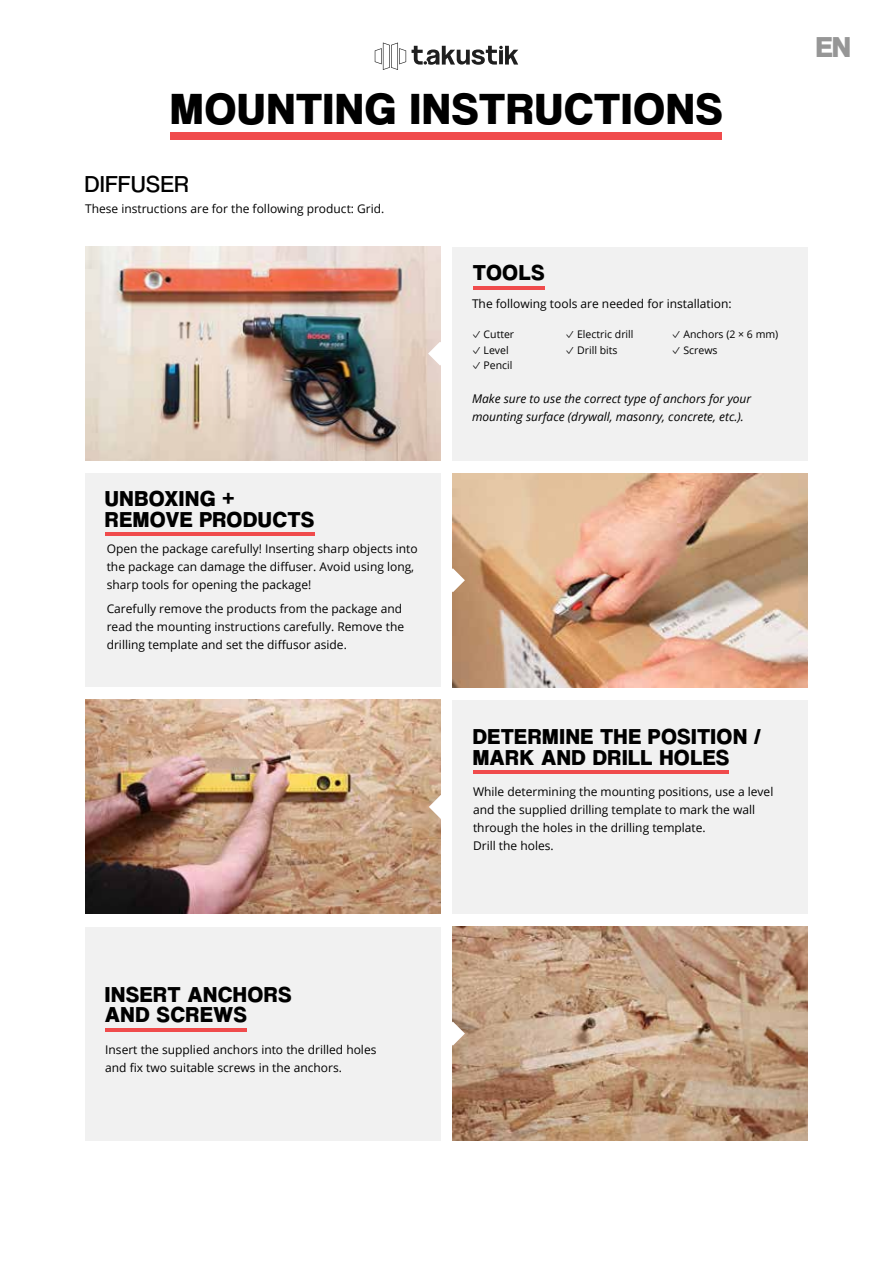
<style>
.page{position:relative;width:893px;height:1263px;background:#fff}
.page>*{position:absolute;margin:0;border:0;box-sizing:border-box;transform-origin:0 0}
.t1{font:45.3px "Coolvetica Hv";letter-spacing:.045em;color:#000}
.t2{font:30px "Coolvetica Hv";color:#969696}
.t3{font:24px "Coolvetica Bk";letter-spacing:.045em;color:#000}
.t4{font:22.5px/20.2px "Coolvetica Hv";letter-spacing:.05em;color:#000}
.t5{font:12px/18px "Open Sans";color:#000}
.t6{font:italic 12px/18px "Open Sans";color:#000}
.t7{font:10.5px "Open Sans";color:#000}
.s1{font-family:"SF Pro"}
</style>
<div class="page">
<div style="left:171px;top:132px;width:551px;height:8px;background:#f04b4c"></div>
<svg style="left:375px;top:43px;width:31px;height:27px"></svg>
<svg style="left:412px;top:46px;width:106px;height:19px"></svg>
<div style="left:453px;top:247px;width:355px;height:213px;background:#f1f1f1"></div>
<img style="left:85px;top:247px;width:355px;height:213px">
<img style="left:85px;top:700px;width:355px;height:214px">
<img style="left:453px;top:473px;width:355px;height:214px">
<img style="left:453px;top:927px;width:355px;height:213px">
<svg style="left:428px;top:342px;width:13px;height:24px"></svg>
<svg style="left:452px;top:568px;width:13px;height:24px"></svg>
<svg style="left:452px;top:1021px;width:13px;height:24px"></svg>
<svg style="left:429px;top:795px;width:24px;height:24px"></svg>
<div style="left:85px;top:473px;width:355px;height:214px;background:#f1f1f1"></div>
<div style="left:85px;top:927px;width:355px;height:213px;background:#f1f1f1"></div>
<hr style="left:105px;top:1028px;width:142px;height:3px;background:#f04b4c">
<div style="left:453px;top:700px;width:355px;height:214px;background:#f1f1f1"></div>
<hr style="left:473px;top:770px;width:256px;height:4px;background:#f04b4c">
<hr style="left:105px;top:532px;width:209px;height:4px;background:#f04b4c">
<hr style="left:473px;top:286px;width:71px;height:4px;background:#f04b4c">
<h1 class="t1" style="left:171px;top:82px;width:553px">MOUNTING INSTRUCTIONS</h1>
<h3 class="t3" style="left:85px;top:170px;width:105px">DIFFUSER</h3>
<p class="t5" style="left:85px;top:199px;width:301px">These instructions are for the following product: Grid.</p>
<h3 class="t4" style="left:105px;top:489px;width:210px">UNBOXING +<br>REMOVE PRODUCTS</h3>
<p class="t5" style="left:107px;top:540px;width:313px">Open the package carefully! Inserting sharp objects into the package can damage the diffuser. Avoid using long, sharp tools for opening the package!</p>
<p class="t5" style="left:107px;top:600px;width:299px">Carefully remove the products from the package and read the mounting instructions carefully. Remove the drilling template and set the diffusor aside.</p>
<h3 class="t4" style="left:473px;top:262px;width:73px">TOOLS</h3>
<p class="t5" style="left:472px;top:294px;width:261px">The following tools are needed for installation:</p>
<p class="t7" style="left:472px;top:327px;width:44px"><span class="s1">✓</span> Cutter</p>
<p class="t7" style="left:566px;top:327px;width:70px"><span class="s1">✓</span> Electric drill</p>
<p class="t7" style="left:672px;top:327px;width:108px"><span class="s1">✓</span> Anchors (2 × 6 mm)</p>
<p class="t7" style="left:472px;top:343px;width:38px"><span class="s1">✓</span> Level</p>
<p class="t7" style="left:566px;top:343px;width:54px"><span class="s1">✓</span> Drill bits</p>
<p class="t7" style="left:672px;top:343px;width:47px"><span class="s1">✓</span> Screws</p>
<p class="t7" style="left:472px;top:358px;width:42px"><span class="s1">✓</span> Pencil</p>
<p class="t6" style="left:472px;top:389px;width:281px">Make sure to use the correct type of anchors for your mounting surface (drywall, masonry, concrete, etc.).</p>
<h3 class="t4" style="left:473px;top:726px;width:289px">DETERMINE THE POSITION /<br>MARK AND DRILL HOLES</h3>
<p class="t5" style="left:473px;top:783px;width:302px">While determining the mounting positions, use a level and the supplied drilling template to mark the wall through the holes in the drilling template.<br>Drill the holes.</p>
<h2 class="t2" style="left:816px;top:30px;width:36px">EN</h2>
<h3 class="t4" style="left:105px;top:984px;width:188px">INSERT ANCHORS<br>AND SCREWS</h3>
<p class="t5" style="left:105px;top:1040px;width:273px">Insert the supplied anchors into the drilled holes and fix two suitable screws in the anchors.</p>
</div>
